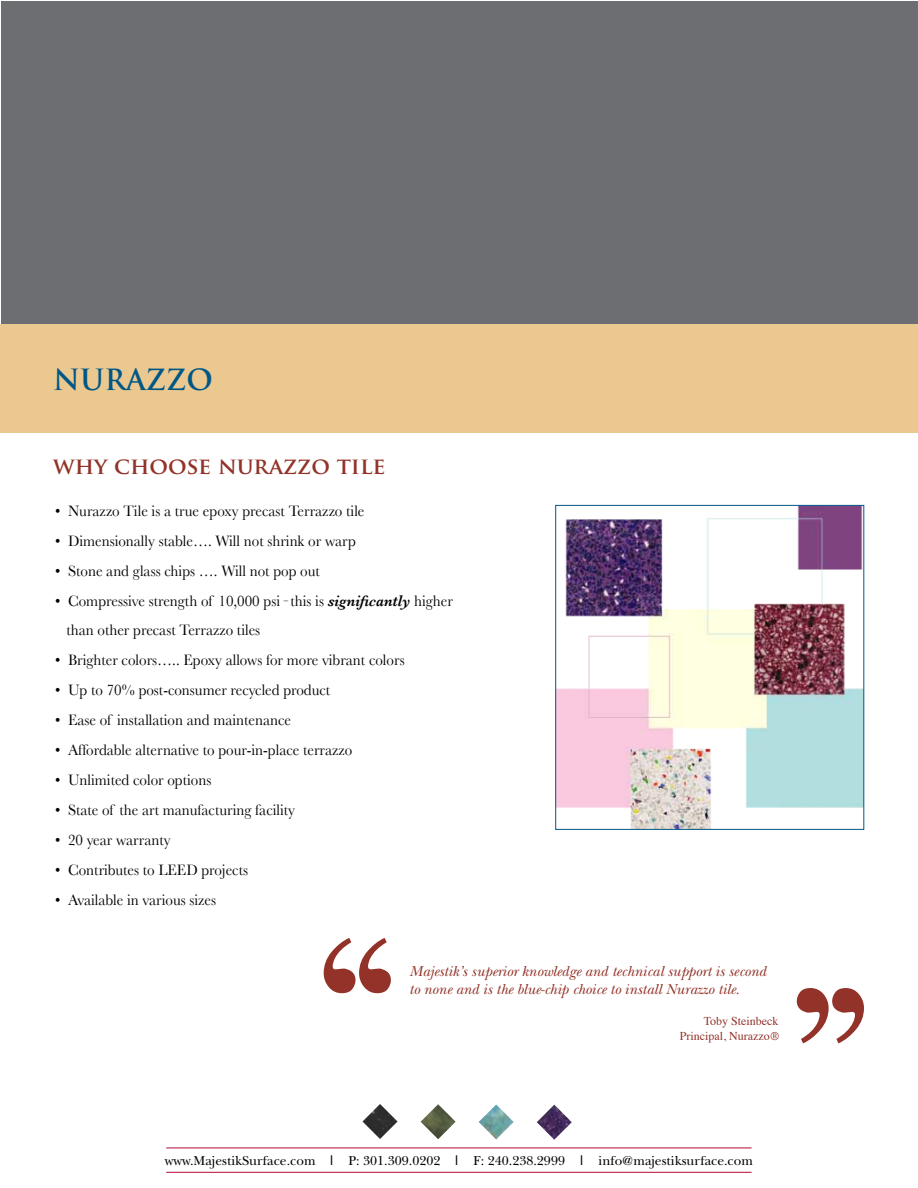
<style>
.page{position:relative;width:918px;height:1188px;background:#fff}
.page>*{position:absolute;margin:0;border:0;box-sizing:border-box;transform-origin:0 0}
.t1{font:700 28.5px "Trajan Pro";color:#005785}
.t2{font:700 22.5px "Trajan Pro";color:#923228}
.t3{font:15.75px/30px "Baskerville";color:#000;scale:.95 1}
.t4{font:italic 15px/18px "New Baskerville";color:#923228}
.t5{font:13.5px "New Baskerville";color:#000}
.t6{font:12px/15px "Times";color:#923228;text-align:right}
.s1{font-weight:600;font-style:italic}
.s2{font-family:"New Baskerville";font-style:italic}
.s3{font-family:"Helvetica"}
</style>
<div class="page">
<div style="left:2px;top:1px;width:916px;height:324px;background:#6d6e71"></div>
<div style="left:0;top:325px;width:918px;height:108px;background:#ebc88f"></div>
<img style="left:558px;top:507px;width:304px;height:321px">
<div style="left:556px;top:505px;width:308px;height:325px;border:1px solid #005785"></div>
<hr style="left:166px;top:1148px;width:586px;height:1px;background:#b30838">
<hr style="left:166px;top:1172px;width:586px;height:1px;background:#b30838">
<img style="left:363px;top:1104px;width:35px;height:35px">
<img style="left:421px;top:1104px;width:35px;height:35px">
<img style="left:479px;top:1104px;width:35px;height:35px">
<img style="left:537px;top:1105px;width:35px;height:35px">
<svg style="left:324px;top:938px;width:67px;height:55px"></svg>
<svg style="left:797px;top:988px;width:67px;height:55px"></svg>
<h1 class="t1" style="left:53px;top:362px;width:161px">NURAZZO</h1>
<h2 class="t2" style="left:53px;top:451px;width:334px">why choose nurazzo tile</h2>
<p class="t3" style="left:55px;top:496px;width:327px">• Nurazzo Tile is a true epoxy precast Terrazzo tile</p>
<p class="t3" style="left:55px;top:525px;width:318px">• Dimensionally stable…. Will not shrink or warp</p>
<p class="t3" style="left:55px;top:555px;width:280px">• Stone and glass chips …. Will not pop out</p>
<p class="t3" style="left:66px;top:585px;width:408px;text-indent:-11px">• Compressive strength of 10,000 psi <sup>_</sup> this is <span class="s1">significantly</span> higher than other precast Terrazzo tiles</p>
<p class="t3" style="left:55px;top:645px;width:369px">• Brighter colors….. Epoxy allows for more vibrant colors</p>
<p class="t3" style="left:55px;top:675px;width:291px">• Up to 70% post-consumer recycled product</p>
<p class="t3" style="left:55px;top:705px;width:250px">• Ease of installation and maintenance</p>
<p class="t3" style="left:55px;top:735px;width:314px">• Affordable alternative to pour-in-place terrazzo</p>
<p class="t3" style="left:55px;top:765px;width:166px">• Unlimited color options</p>
<p class="t3" style="left:55px;top:795px;width:254px">• State of the art manufacturing facility</p>
<p class="t3" style="left:55px;top:825px;width:123px">• 20 year warranty</p>
<p class="t3" style="left:55px;top:855px;width:205px">• Contributes to LEED projects</p>
<p class="t3" style="left:55px;top:885px;width:171px">• Available in various sizes</p>
<p class="t4" style="left:409px;top:963px;width:359px">Majestik’s superior knowledge and technical support is second to none and is the blue-chip choice to install Nurazzo tile.</p>
<p class="t6" style="left:680px;top:1012px;width:100px">Toby Steinbeck<br>Principal, Nurazzo<span class="s2">®</span></p>
<p class="t5" style="left:165px;top:1153px;width:590px">www.MajestikSurface.com <span class="s3">|</span> P: 301.309.0202 <span class="s3">|</span> F: 240.238.2999 <span class="s3">|</span> info@majestiksurface.com</p>
</div>
